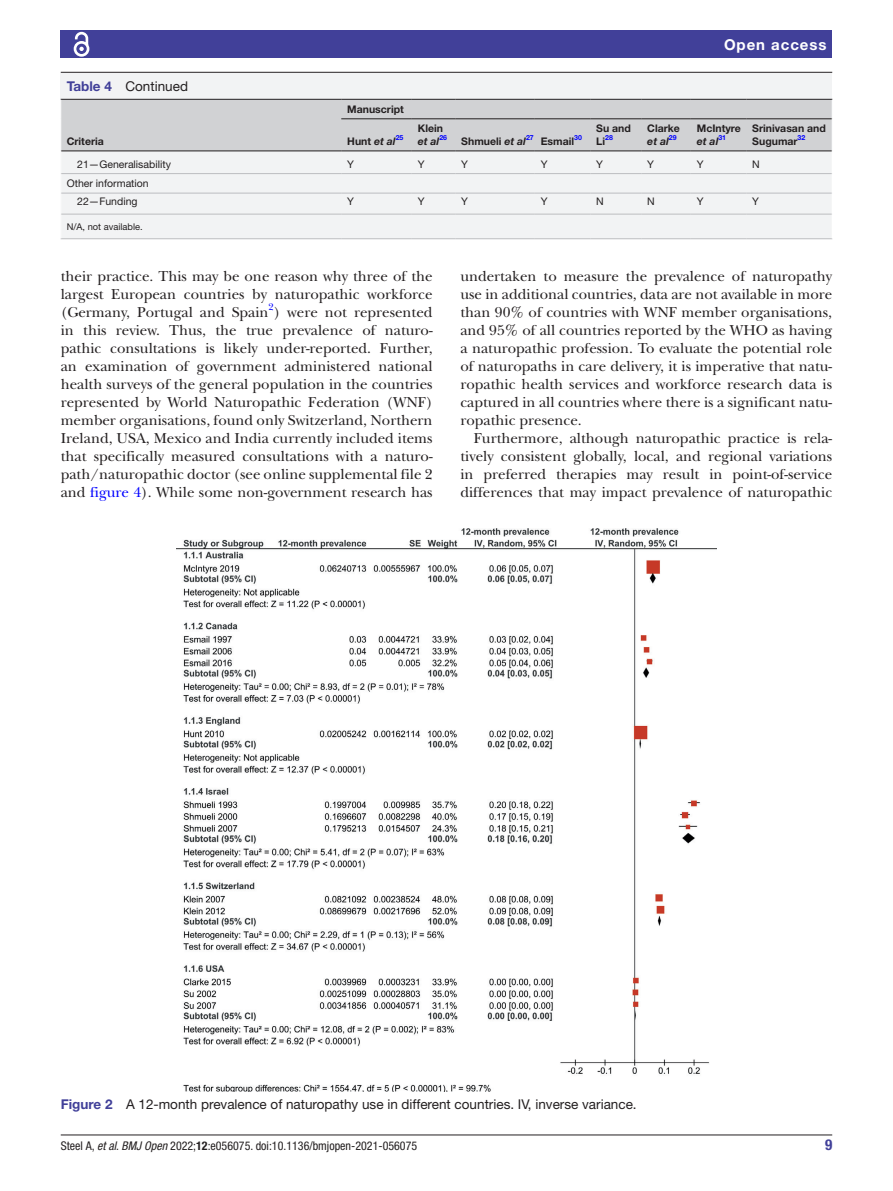
<style>
.page{position:relative;width:893px;height:1191px;background:#fff}
.page>*{position:absolute;margin:0;border:0;box-sizing:border-box;transform-origin:0 0}
.t1{font:15px/18px "New Baskerville";color:#231f20;text-align:justify}
.t2{font:700 15px "Helvetica Neue LT Std";letter-spacing:.065em;color:#fff}
.t3{font:700 condensed 15px "Helvetica Neue LT Std";color:#414099}
.t4{font:13.5px "Helvetica Neue LT Std";color:#231f20}
.t5{font:condensed 12px "Helvetica Neue LT Std";color:#231f20}
.t6{font:700 10.5px/12.6px "Helvetica Neue LT Std";color:#231f20}
.t7{font:10.5px/18px "Helvetica Neue LT Std";color:#231f20;text-align:center}
.t8{font:italic 700 10.5px "Helvetica Neue LT Std";color:#231f20}
.t9{font:9.9px "New Baskerville";color:#00f}
.t10{font:9.3px "Helvetica Neue LT Std";color:#231f20}
.t11{font:700 6.9px "Helvetica Neue LT Std";color:#00f}
.s1{font-weight:700;color:#414099}
.s2{font-style:italic}
.s3{color:#00f}
.s4{font-weight:700}
</style>
<div class="page">
<hr style="left:61px;top:1134px;width:771px;height:1px;background:#231f20">
<div style="left:61px;top:31px;width:771px;height:27px;background:#414099"></div>
<svg style="left:73px;top:31px;width:17px;height:26px"></svg>
<div style="left:61px;top:91px;width:771px;height:148px;background:#f2f3f4"></div>
<hr style="left:61px;top:238px;width:280px;height:1px;background:#bcbdc0">
<hr style="left:341px;top:238px;width:71px;height:1px;background:#bcbdc0">
<hr style="left:412px;top:238px;width:43px;height:1px;background:#bcbdc0">
<hr style="left:455px;top:238px;width:80px;height:1px;background:#bcbdc0">
<hr style="left:535px;top:238px;width:55px;height:1px;background:#bcbdc0">
<hr style="left:590px;top:238px;width:51px;height:1px;background:#bcbdc0">
<hr style="left:641px;top:238px;width:50px;height:1px;background:#bcbdc0">
<hr style="left:691px;top:238px;width:55px;height:1px;background:#bcbdc0">
<hr style="left:746px;top:238px;width:86px;height:1px;background:#bcbdc0">
<svg style="left:60px;top:99px;width:773px;height:116px"></svg>
<div style="left:61px;top:73px;width:771px;height:18px;background:#f2f3f4"></div>
<hr style="left:61px;top:72px;width:771px;height:1px;background:#231f20">
<img style="left:176px;top:529px;width:540px;height:562px">
<p class="t4" style="left:67px;top:78px;width:123px"><span class="s1">Table 4</span> Continued</p>
<p class="t6" style="left:67px;top:135px;width:39px">Criteria</p>
<p class="t2" style="left:724px;top:35px;width:104px">Open access</p>
<p class="t6" style="left:347px;top:102px;width:58px">Manuscript</p>
<p class="t6" style="left:347px;top:135px;width:50px">Hunt <span class="s2">et al</span></p>
<p class="t11" style="left:396px;top:133px;width:9px">25</p>
<p class="t6" style="left:418px;top:122px;width:27px">Klein</p>
<p class="t8" style="left:418px;top:135px;width:23px">et al</p>
<p class="t11" style="left:439px;top:133px;width:9px">26</p>
<p class="t6" style="left:461px;top:135px;width:66px">Shmueli <span class="s2">et al</span></p>
<p class="t11" style="left:526px;top:133px;width:9px">27</p>
<p class="t6" style="left:541px;top:135px;width:35px">Esmail</p>
<p class="t11" style="left:574px;top:133px;width:9px">30</p>
<p class="t6" style="left:596px;top:122px;width:36px">Su and<br>Li</p>
<p class="t11" style="left:605px;top:133px;width:9px">28</p>
<p class="t6" style="left:647px;top:122px;width:34px">Clarke</p>
<p class="t8" style="left:647px;top:135px;width:23px">et al</p>
<p class="t11" style="left:669px;top:133px;width:9px">29</p>
<p class="t6" style="left:697px;top:122px;width:45px">McIntyre</p>
<p class="t8" style="left:697px;top:135px;width:23px">et al</p>
<p class="t11" style="left:718px;top:133px;width:9px">31</p>
<p class="t6" style="left:752px;top:122px;width:75px">Srinivasan and<br>Sugumar</p>
<p class="t11" style="left:798px;top:133px;width:9px">32</p>
<p class="t7" style="left:77px;top:155px;width:95px">21—Generalisability</p>
<p class="t7" style="left:347px;top:155px;width:8px">Y</p>
<p class="t7" style="left:418px;top:155px;width:8px">Y</p>
<p class="t7" style="left:461px;top:155px;width:8px">Y</p>
<p class="t7" style="left:541px;top:155px;width:8px">Y</p>
<p class="t7" style="left:596px;top:155px;width:8px">Y</p>
<p class="t7" style="left:647px;top:155px;width:8px">Y</p>
<p class="t7" style="left:697px;top:155px;width:8px">Y</p>
<p class="t7" style="left:752px;top:155px;width:9px">N</p>
<p class="t7" style="left:67px;top:174px;width:84px">Other information<br>22—Funding</p>
<p class="t7" style="left:347px;top:192px;width:8px">Y</p>
<p class="t7" style="left:418px;top:192px;width:8px">Y</p>
<p class="t7" style="left:461px;top:192px;width:8px">Y</p>
<p class="t7" style="left:541px;top:192px;width:8px">Y</p>
<p class="t7" style="left:596px;top:192px;width:9px">N</p>
<p class="t7" style="left:647px;top:192px;width:9px">N</p>
<p class="t7" style="left:697px;top:192px;width:8px">Y</p>
<p class="t7" style="left:752px;top:192px;width:8px">Y</p>
<p class="t10" style="left:67px;top:221px;width:77px">N/A, not available.</p>
<p class="t1" style="left:61px;top:267px;width:373px">their practice. This may be one reason why three of the largest European countries by naturopathic workforce (Germany, Portugal and Spain ) were not represented</p>
<p class="t9" style="left:269px;top:301px;width:7px">2</p>
<p class="t1" style="left:61px;top:321px;width:373px">in this review. Thus, the true prevalence of naturo&shy;pathic consultations is likely under-reported. Further, an examination of government administered national health surveys of the general population in the countries represented by World Naturopathic Federation (WNF) member organisations, found only Switzerland, Northern Ireland, USA, Mexico and India currently included items that specifically measured consultations with a naturo&shy;path/naturopathic doctor (see online supplemental file 2 and <span class="s3">figure 4</span>). While some non-government research has</p>
<p class="t1" style="left:460px;top:267px;width:373px">undertaken to measure the prevalence of naturopathy use in additional countries, data are not available in more than 90% of countries with WNF member organisations, and 95% of all countries reported by the WHO as having a naturopathic profession. To evaluate the potential role of naturopaths in care delivery, it is imperative that natu&shy;ropathic health services and workforce research data is captured in all countries where there is a significant natu&shy;ropathic presence.</p>
<p class="t1" style="left:460px;top:429px;width:373px;text-indent:14px">Furthermore, although naturopathic practice is rela&shy;tively consistent globally, local, and regional variations in preferred therapies may result in point-of-service differences that may impact prevalence of naturopathic</p>
<p class="t4" style="left:61px;top:1096px;width:577px"><span class="s1">Figure 2</span> A 12-month prevalence of naturopathy use in different countries. IV, inverse variance.</p>
<p class="t5" style="left:61px;top:1138px;width:358px">Steel A, <span class="s2">et al</span>. <span class="s2">BMJ Open</span> 2022;<span class="s4">12</span>:e056075. doi:10.1136/bmjopen-2021-056075</p>
<p class="t3" style="left:825px;top:1135px;width:9px">9</p>
</div>
